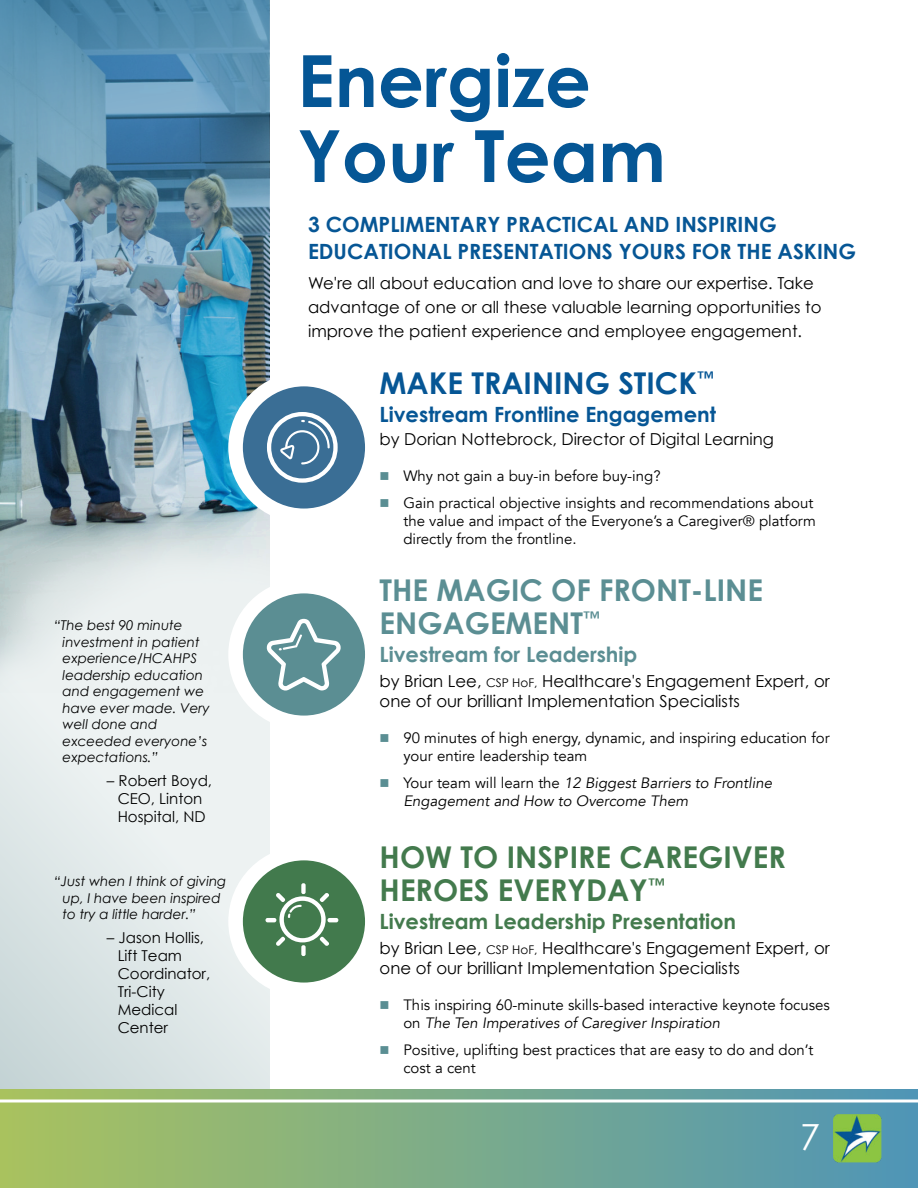
<style>
.page{position:relative;width:918px;height:1188px;background:#fff}
.page>*{position:absolute;margin:0;border:0;box-sizing:border-box;transform-origin:0 0}
.t1{font:78.3px "untitled font 5";color:#fff}
.t2{font:700 72px/75px "Century Gothic";color:#055695}
.t3{font:36px "Century Gothic";color:#fff}
.t4{font:700 30px/33px "Century Gothic";color:#437a4d}
.t5{font:700 30px/33px "Century Gothic";color:#5b8e93}
.t6{font:700 30px "Century Gothic";color:#065695}
.t7{font:700 21px/27px "Century Gothic";color:#065695}
.t8{font:700 21px "Century Gothic";color:#437a4d}
.t9{font:700 21px "Century Gothic";color:#5b8e93}
.t10{font:16.5px/20.4px "Century Gothic";color:#000}
.t11{font:15px/18px "Avenir";color:#000}
.t12{font:15px/18px "Century Gothic";color:#000;text-align:center}
.t13{font:italic 15px/18px "Avenir";color:#000}
.t14{font:italic 13.5px/16.5px "Century Gothic";color:#000}
.s1{color:#5a8e93}
.s2{font-size:12px}
.s3{font-style:normal}
.s4{font-style:italic}
</style>
<div class="page">
<svg style="left:0;top:693px;width:269px;height:396px"></svg>
<img style="left:0;top:0;width:269px;height:570px">
<div style="left:0;top:1089px;width:918px;height:99px;background:linear-gradient(to right,#a9c25e,#4e95b7)"></div>
<hr style="left:0;top:1099px;width:918px;height:3px;background:#fff">
<img style="left:834px;top:1115px;width:47px;height:47px">
<div style="left:228px;top:372px;width:152px;height:151px;background:#fff;border-radius:50%"></div>
<div style="left:243px;top:386px;width:122px;height:123px;background:#3a6e95;border-radius:50%"></div>
<div style="left:228px;top:579px;width:152px;height:151px;background:#fff;border-radius:50%"></div>
<div style="left:243px;top:593px;width:122px;height:123px;background:#5b8e93;border-radius:50%"></div>
<div style="left:228px;top:846px;width:152px;height:151px;background:#fff;border-radius:50%"></div>
<div style="left:243px;top:860px;width:122px;height:123px;background:#427a4d;border-radius:50%"></div>
<p class="t14" style="left:63px;top:619px;width:149px;text-indent:-9px">“The best 90 minute investment in patient experience/HCAHPS leadership education and engagement we have ever made. Very well done and exceeded everyone’s expectations.”</p>
<p class="t12" style="left:107px;top:773px;width:107px">– Robert Boyd,<br>CEO, Linton<br>Hospital, ND</p>
<p class="t14" style="left:63px;top:874px;width:165px;text-indent:-9px">“Just when I think of giving up, I have been inspired to try a little harder.”</p>
<p class="t12" style="left:118px;top:930px;width:94px;text-align:left;text-indent:-11px">– Jason Hollis,<br>Lift Team<br>Coordinator,<br>Tri-City<br>Medical<br>Center</p>
<h2 class="t2" style="left:297px;top:50px;width:370px">Energize<br>Your Team</h2>
<h3 class="t7" style="left:308px;top:213px;width:550px">3 COMPLIMENTARY PRACTICAL AND INSPIRING<br>EDUCATIONAL PRESENTATIONS YOURS FOR THE ASKING</h3>
<p class="t10" style="left:308px;top:272px;width:515px;line-height:24px">We're all about education and love to share our expertise. Take advantage of one or all these valuable learning opportunities to improve the patient experience and employee engagement.</p>
<h1 class="t1" style="left:263px;top:414px;width:80px">`</h1>
<h3 class="t6" style="left:380px;top:371px;width:336px">MAKE TRAINING STICK<sup>™</sup></h3>
<h3 class="t7" style="left:380px;top:403px;width:338px">Livestream Frontline Engagement</h3>
<p class="t10" style="left:380px;top:430px;width:396px">by Dorian Nottebrock, Director of Digital Learning</p>
<p class="t11" style="left:380px;top:467px;width:283px"><span class="s1">■</span> Why not gain a buy-in before buy-ing?</p>
<p class="t11" style="left:403px;top:494px;width:414px;text-indent:-24px"><span class="s1">■</span> Gain practical objective insights and recommendations about the value and impact of the Everyone’s a Caregiver® platform directly from the frontline.</p>
<h3 class="t5" style="left:380px;top:576px;width:385px">THE MAGIC OF FRONT-LINE<br>ENGAGEMENT<sup>™</sup></h3>
<h3 class="t9" style="left:380px;top:646px;width:259px">Livestream for Leadership</h3>
<p class="t10" style="left:380px;top:672px;width:452px">by Brian Lee, <span class="s2">CSP HoF,</span> Healthcare's Engagement Expert, or one of our brilliant Implementation Specialists</p>
<p class="t11" style="left:403px;top:729px;width:428px;text-indent:-24px"><span class="s1">■</span> 90 minutes of high energy, dynamic, and inspiring education for your entire leadership team</p>
<p class="t13" style="left:403px;top:774px;width:370px;text-indent:-24px"><span class="s1">■</span> <span class="s3">Your team will learn the</span> 12 Biggest Barriers to Frontline<br>Engagement and How to Overcome Them</p>
<h3 class="t4" style="left:380px;top:843px;width:408px">HOW TO INSPIRE CAREGIVER<br>HEROES EVERYDAY<sup>™</sup></h3>
<h3 class="t8" style="left:380px;top:913px;width:358px">Livestream Leadership Presentation</h3>
<p class="t10" style="left:380px;top:939px;width:452px">by Brian Lee, <span class="s2">CSP HoF,</span> Healthcare's Engagement Expert, or one of our brilliant Implementation Specialists</p>
<p class="t11" style="left:403px;top:996px;width:428px;text-indent:-24px"><span class="s1">■</span> This inspiring 60-minute skills-based interactive keynote focuses on <span class="s4">The Ten Imperatives of Caregiver Inspiration</span></p>
<p class="t11" style="left:403px;top:1041px;width:412px;text-indent:-24px"><span class="s1">■</span> Positive, uplifting best practices that are easy to do and don’t cost a cent</p>
<h3 class="t3" style="left:800px;top:1123px;width:21px">7</h3>
</div>
